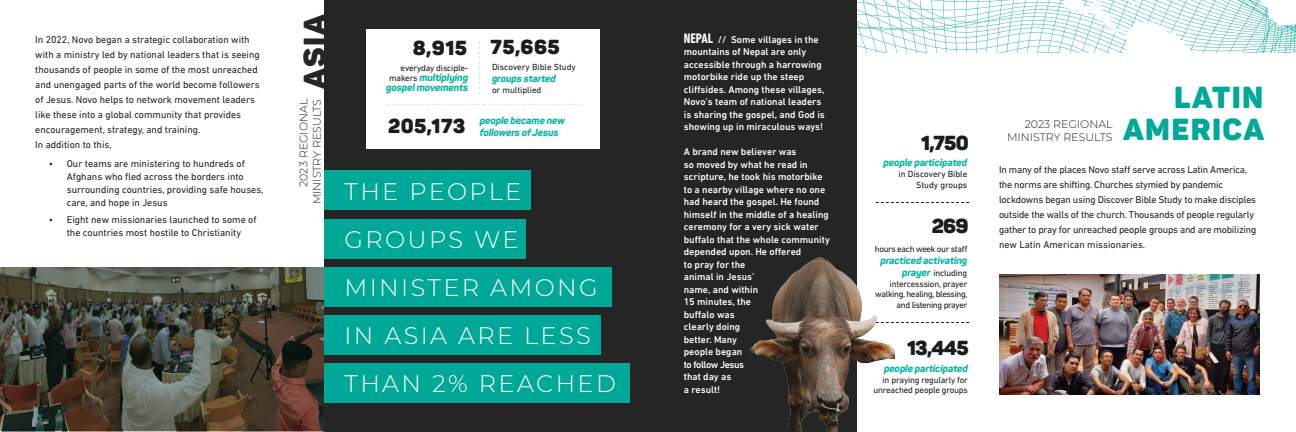
<style>
.page{position:relative;width:1296px;height:432px;background:#fff}
.page>*{position:absolute;margin:0;border:0;box-sizing:border-box;transform-origin:0 0}
.t1{font:900 30px/32.4px "Panton";letter-spacing:.045em;color:#00a897;text-align:right}
.t2{font:900 30px "Panton";color:#242524}
.t3{font:300 24px/48px "Montserrat";letter-spacing:.1em;color:#fff}
.t4{font:900 20px "Panton";letter-spacing:.02em;color:#191d1d}
.t5{font:300 11px "Montserrat";color:#231f20}
.t6{font:500 10px/12.5px "DIN Next LT Pro";color:#fff}
.t7{font:10px/15px "DIN Next LT Pro";color:#231f20}
.t8{font:10px/15px "DIN Next LT Pro";letter-spacing:-.02em;color:#231f20}
.t9{font:italic 800 10px/10px "Panton";letter-spacing:-.02em;color:#08b59f}
.t10{font:9px/10.8px "DIN Next LT Pro";letter-spacing:-.04em;color:#191d1d;text-align:right}
.t11{font:9px/10.8px "DIN Next LT Pro";letter-spacing:-.02em;color:#191d1d;text-align:right}
.t12{font:9px/10.8px "DIN Next LT Pro";color:#191d1d;text-align:right}
.s1{font-family:"DIN Next LT Pro";font-weight:400;font-style:normal;font-size:9px;color:#191d1d}
.s2{font-weight:700;font-stretch:condensed;font-size:14px}
.s3{font-family:"Panton";font-weight:800;font-style:italic;font-size:10px;color:#08b59f}
</style>
<div class="page">
<div style="left:324px;top:0;width:342px;height:432px;background:#242524"></div>
<div style="left:366px;top:29px;width:234px;height:120px;background:#fff"></div>
<svg style="left:386px;top:104px;width:196px;height:1px"></svg>
<svg style="left:479px;top:41px;width:1px;height:54px"></svg>
<div style="left:324px;top:364px;width:306px;height:39px;background:#00a897"></div>
<div style="left:324px;top:316px;width:276px;height:39px;background:#00a897"></div>
<div style="left:324px;top:268px;width:288px;height:39px;background:#00a897"></div>
<div style="left:324px;top:220px;width:202px;height:39px;background:#00a897"></div>
<div style="left:324px;top:171px;width:207px;height:39px;background:#00a897"></div>
<img style="left:0;top:268px;width:324px;height:164px">
<div style="left:639px;top:0;width:218px;height:432px;background:#242524"></div>
<img style="left:750px;top:257px;width:145px;height:175px">
<img style="left:999px;top:274px;width:261px;height:120px">
<svg style="left:876px;top:202px;width:93px;height:1px"></svg>
<svg style="left:876px;top:322px;width:93px;height:1px"></svg>
<svg style="left:857px;top:0;width:439px;height:53px"></svg>
<svg style="left:1272px;top:19px;width:5px;height:4px"></svg>
<svg style="left:1109px;top:25px;width:18px;height:10px"></svg>
<p class="t7" style="left:35px;top:32px;width:226px">In 2022, Novo began a strategic collaboration with with a ministry led by national leaders that is seeing thousands of people in some of the most unreached and unengaged parts of the world become followers of Jesus. Novo helps to network movement leaders like these into a global community that provides encouragement, strategy, and training.<br>In addition to this,</p>
<p class="t7" style="left:67px;top:157px;width:198px;line-height:13px;text-indent:-18px">• Our teams are ministering to hundreds of Afghans who fled across the borders into surrounding countries, providing safe houses, care, and hope in Jesus</p>
<p class="t7" style="left:49px;top:213px;width:209px;line-height:13px;text-align:center">• Eight new missionaries launched to some of the countries most hostile to Christianity</p>
<p class="t2" style="left:295px;top:89px;width:76px;rotate:-90deg">ASIA</p>
<p class="t5" style="left:296px;top:187px;width:89px;rotate:-90deg">2023 REGIONAL</p>
<p class="t5" style="left:309px;top:204px;width:107px;rotate:-90deg">MINISTRY RESULTS</p>
<p class="t4" style="left:413px;top:35px;width:56px">8,915</p>
<p class="t4" style="left:491px;top:34px;width:71px">75,665</p>
<p class="t11" style="left:401px;top:63px;width:69px">everyday disciple-</p>
<p class="t9" style="left:386px;top:73px;width:83px"><span class="s1">makers</span> multiplying gospel movements</p>
<p class="t12" style="left:492px;top:61px;width:85px">Discovery Bible Study</p>
<p class="t9" style="left:492px;top:73px;width:65px">groups started</p>
<p class="t12" style="left:492px;top:84px;width:51px">or multiplied</p>
<p class="t9" style="left:480px;top:115px;width:87px">people became new</p>
<p class="t4" style="left:388px;top:113px;width:79px">205,173</p>
<p class="t9" style="left:480px;top:127px;width:80px">followers of Jesus</p>
<p class="t3" style="left:344px;top:167px;width:273px">THE PEOPLE<br>GROUPS WE<br>MINISTER AMONG<br>IN ASIA ARE LESS<br>THAN 2% REACHED</p>
<p class="t6" style="left:684px;top:33px;width:143px"><span class="s2">NEPAL</span> // Some villages in the mountains of Nepal are only accessible through a harrowing motorbike ride up the steep cliffsides. Among these villages,<br>Novo’s team of national leaders is sharing the gospel, and God is showing up in miraculous ways!</p>
<p class="t6" style="left:684px;top:145px;width:148px">A brand new believer was<br>so moved by what he read in scripture, he took his motorbike to a nearby village where no one had heard the gospel. He found himself in the middle of a healing ceremony for a very sick water buffalo that the whole community depended upon. He offered<br>to pray for the<br>animal in Jesus’<br>name, and within<br>15 minutes, the<br>buffalo was<br>clearly doing<br>better. Many<br>people began<br>to follow Jesus<br>that day as<br>a result!</p>
<p class="t4" style="left:921px;top:130px;width:49px">1,750</p>
<p class="t9" style="left:883px;top:158px;width:85px">people participated</p>
<p class="t12" style="left:898px;top:169px;width:70px">in Discovery Bible<br>Study groups</p>
<p class="t4" style="left:932px;top:213px;width:38px">269</p>
<p class="t10" style="left:875px;top:243px;width:94px">hours each week our staff</p>
<p class="t9" style="left:880px;top:255px;width:89px">practiced activating</p>
<p class="t10" style="left:875px;top:267px;width:94px"><span class="s3">prayer</span> including intercesssion, prayer walking, healing, blessing, and listening prayer</p>
<p class="t4" style="left:907px;top:335px;width:63px">13,445</p>
<p class="t9" style="left:884px;top:363px;width:85px">people participated</p>
<p class="t11" style="left:873px;top:374px;width:96px">in praying regularly for unreached people groups</p>
<p class="t5" style="left:1025px;top:116px;width:89px">2023 REGIONAL</p>
<p class="t5" style="left:1007px;top:129px;width:107px">MINISTRY RESULTS</p>
<p class="t1" style="left:1123px;top:81px;width:142px">LATIN<br>AMERICA</p>
<p class="t8" style="left:999px;top:162px;width:259px">In many of the places Novo staff serve across Latin America, the norms are shifting. Churches stymied by pandemic lockdowns began using Discover Bible Study to make disciples outside the walls of the church. Thousands of people regularly gather to pray for unreached people groups and are mobilizing new Latin American missionaries.</p>
</div>
